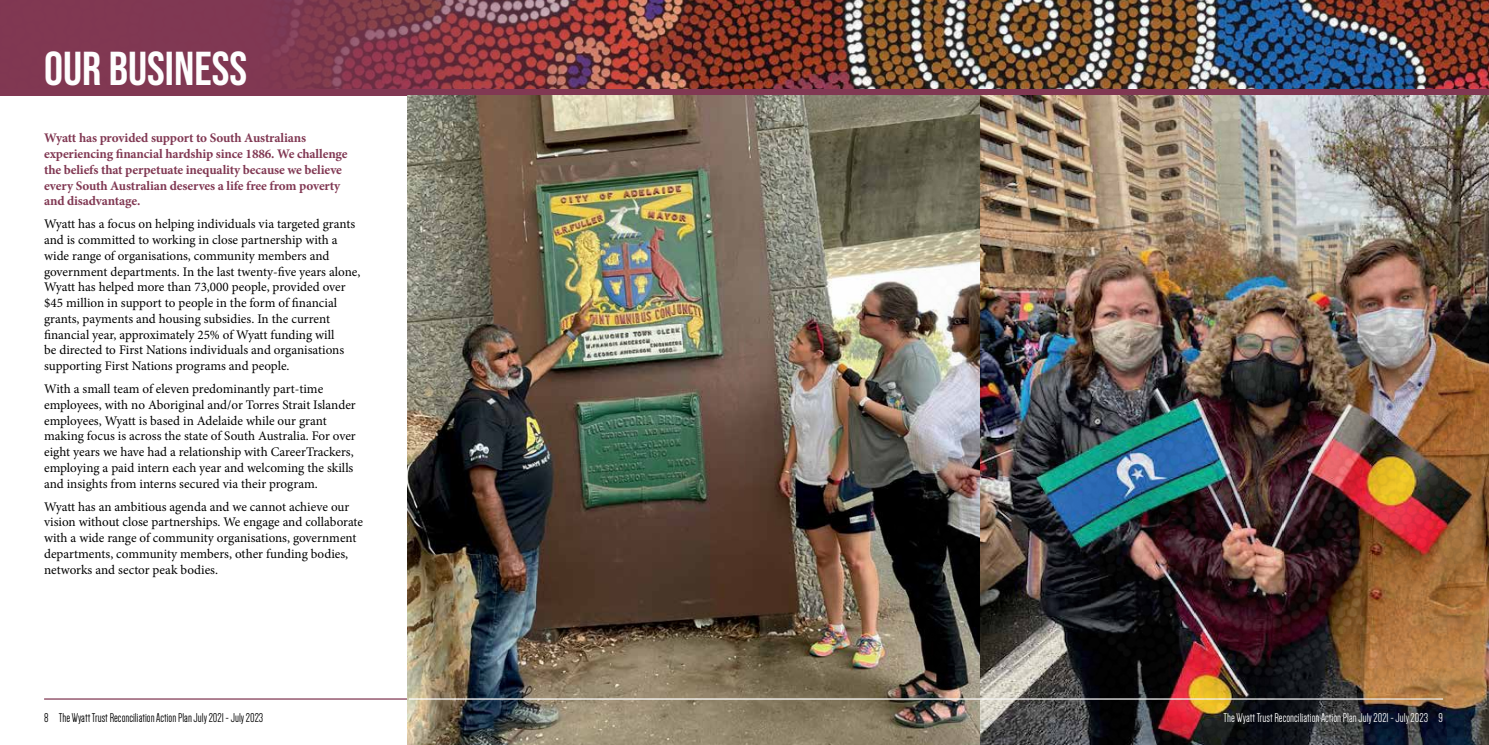
<style>
.page{position:relative;width:1489px;height:745px;background:#fff}
.page>*{position:absolute;margin:0;border:0;box-sizing:border-box;transform-origin:0 0}
.t1{font:47.5px "Bebas Neue";color:#fff}
.t2{font:13.12px/15.8px "Minion Pro";letter-spacing:-.005em;color:#000}
.t3{font:700 13.12px/15.8px "Minion Pro";letter-spacing:-.01em;color:#813853}
.t4{font:13.12px "Dense";color:#000}
.t5{font:13.12px "Dense";color:#fff}
</style>
<div class="page">
<div style="left:0;top:0;width:744px;height:95px;background:#813853"></div>
<hr style="left:44px;top:698px;width:700px;height:1px;background:#813853">
<img style="left:283px;top:0;width:461px;height:89px">
<img style="left:409px;top:95px;width:335px;height:649px">
<img style="left:744px;top:0;width:744px;height:95px">
<img style="left:744px;top:95px;width:744px;height:649px">
<h1 class="t1" style="left:44px;top:42px;width:204px">OUR BUSINESS</h1>
<p class="t3" style="left:44px;top:130px;width:305px">Wyatt has provided support to South Australians experiencing financial hardship since 1886. We challenge the beliefs that perpetuate inequality because we believe every South Australian deserves a life free from poverty and disadvantage.</p>
<p class="t2" style="left:44px;top:216px;width:318px">Wyatt has a focus on helping individuals via targeted grants and is committed to working in close partnership with a wide range of organisations, community members and government departments. In the last twenty-five years alone, Wyatt has helped more than 73,000 people, provided over $45 million in support to people in the form of financial grants, payments and housing subsidies. In the current financial year, approximately 25% of Wyatt funding will<br>be directed to First Nations individuals and organisations supporting First Nations programs and people.</p>
<p class="t2" style="left:44px;top:381px;width:313px">With a small team of eleven predominantly part-time employees, with no Aboriginal and/or Torres Strait Islander employees, Wyatt is based in Adelaide while our grant making focus is across the state of South Australia. For over eight years we have had a relationship with CareerTrackers, employing a paid intern each year and welcoming the skills and insights from interns secured via their program.</p>
<p class="t2" style="left:44px;top:498px;width:320px">Wyatt has an ambitious agenda and we cannot achieve our vision without close partnerships. We engage and collaborate with a wide range of community organisations, government departments, community members, other funding bodies, networks and sector peak bodies.</p>
<p class="t4" style="left:44px;top:711px;width:221px">8 The Wyatt Trust Reconciliation Action Plan July 2021 - July 2023</p>
<p class="t5" style="left:1223px;top:711px;width:221px">The Wyatt Trust Reconciliation Action Plan July 2021 - July 2023 9</p>
</div>
